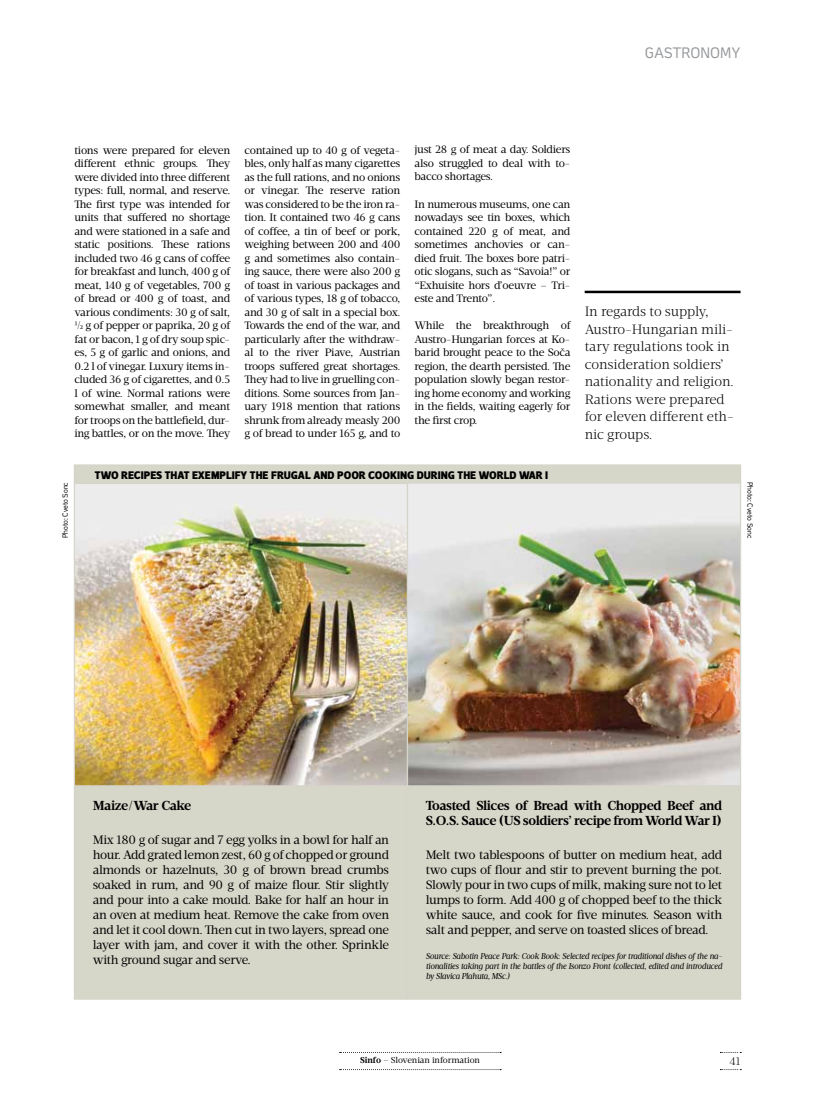
<style>
.page{position:relative;width:815px;height:1099px;background:#fff}
.page>*{position:absolute;margin:0;border:0;box-sizing:border-box;transform-origin:0 0}
.t1{font:15px "Copy";color:#939598}
.t2{font:300 13.75px/17.5px "Velino Text";letter-spacing:-.005em;color:#000}
.t3{font:700 13.38px/15px "Velino Text";letter-spacing:-.03em;color:#000}
.t4{font:12.5px/15px "Velino Text";letter-spacing:-.025em;color:#000;text-align:justify}
.t5{font:900 11.25px "Velino Sans";letter-spacing:-.005em;color:#000}
.t6{font:300 11.25px "Velino Text";color:#000}
.t7{font:11px/13.5px "Velino Text";letter-spacing:-.03em;color:#000;text-align:justify}
.t8{font:italic 8.75px/10px "Velino Text";letter-spacing:-.025em;color:#000;text-align:justify}
.t9{font:8.75px "Velino Text";letter-spacing:-.005em;color:#000}
.t10{font:7.5px "Copy";color:#000}
.s1{font-weight:700}
</style>
<div class="page">
<svg style="left:340px;top:1052px;width:161px;height:1px"></svg>
<svg style="left:720px;top:1052px;width:21px;height:1px"></svg>
<svg style="left:720px;top:1069px;width:21px;height:1px"></svg>
<svg style="left:340px;top:1069px;width:161px;height:1px"></svg>
<hr style="left:585px;top:291px;width:156px;height:2px;background:#000">
<div style="left:74px;top:785px;width:333px;height:214px;background:#d6d6c9"></div>
<img style="left:76px;top:484px;width:663px;height:300px">
<div style="left:74px;top:483px;width:334px;height:303px;border:1px solid #d6d5ca"></div>
<div style="left:407px;top:785px;width:334px;height:214px;background:#d6d6c9"></div>
<div style="left:407px;top:482px;width:334px;height:304px;border:1px solid #d6d5ca"></div>
<div style="left:74px;top:465px;width:667px;height:18px;background:#d6d6c9"></div>
<div style="left:74px;top:464px;width:667px;height:19px;border:1px solid #d6d5ca"></div>
<h1 class="t1" style="left:645px;top:44px;width:97px">GASTRONOMY</h1>
<p class="t7" style="left:74px;top:143px;width:157px">tions were prepared for eleven different ethnic groups. They were divided into three different types: full, normal, and reserve.<br>The first type was intended for units that suffered no shortage and were stationed in a safe and static positions. These rations included two 46 g cans of coffee for breakfast and lunch, 400 g of meat, 140 g of vegetables, 700 g of bread or 400 g of toast, and various condiments: 30 g of salt, ½ g of pepper or paprika, 20 g of fat or bacon, 1 g of dry soup spic&shy;es, 5 g of garlic and onions, and 0.2 l of vinegar. Luxury items in&shy;cluded 36 g of cigarettes, and 0.5 l of wine. Normal rations were somewhat smaller, and meant for troops on the battlefield, dur&shy;ing battles, or on the move. They</p>
<p class="t7" style="left:244px;top:143px;width:157px">contained up to 40 g of vegeta&shy;bles, only half as many cigarettes as the full rations, and no onions or vinegar. The reserve ration was considered to be the iron ra&shy;tion. It contained two 46 g cans of coffee, a tin of beef or pork, weighing between 200 and 400 g and sometimes also contain&shy;ing sauce, there were also 200 g of toast in various packages and of various types, 18 g of tobacco, and 30 g of salt in a special box.<br>Towards the end of the war, and particularly after the withdraw&shy;al to the river Piave, Austrian troops suffered great shortages.<br>They had to live in gruelling con&shy;ditions. Some sources from Jan&shy;uary 1918 mention that rations shrunk from already measly 200 g of bread to under 165 g, and to</p>
<p class="t7" style="left:415px;top:143px;width:157px">just 28 g of meat a day. Soldiers also struggled to deal with to&shy;bacco shortages.</p>
<p class="t7" style="left:415px;top:197px;width:157px">In numerous museums, one can nowadays see tin boxes, which contained 220 g of meat, and sometimes anchovies or can&shy;died fruit. The boxes bore patri&shy;otic slogans, such as “Savoia!” or “Exhuisite hors d’oeuvre – Tri&shy;este and Trento”.</p>
<p class="t7" style="left:415px;top:319px;width:157px">While the breakthrough of Austro-Hungarian forces at Ko&shy;barid brought peace to the Soča region, the dearth persisted. The population slowly began restor&shy;ing home economy and working in the fields, waiting eagerly for the first crop.</p>
<p class="t5" style="left:95px;top:468px;width:454px">TWO RECIPES THAT EXEMPLIFY THE FRUGAL AND POOR COOKING DURING THE WORLD WAR I</p>
<p class="t2" style="left:585px;top:303px;width:151px">In regards to supply,<br>Austro-Hungarian mili&shy;tary regulations took in consideration soldiers’ nationality and religion.<br>Rations were prepared for eleven different eth&shy;nic groups.</p>
<p class="t10" style="left:61px;top:538px;width:58px;rotate:-90deg">PHOTO: CVETO SONC</p>
<p class="t10" style="left:754px;top:482px;width:58px;rotate:90deg">PHOTO: CVETO SONC</p>
<p class="t3" style="left:93px;top:798px;width:100px">Maize/War Cake</p>
<p class="t4" style="left:93px;top:832px;width:298px">Mix 180 g of sugar and 7 egg yolks in a bowl for half an hour. Add grated lemon zest, 60 g of chopped or ground almonds or hazelnuts, 30 g of brown bread crumbs soaked in rum, and 90 g of maize flour. Stir slightly and pour into a cake mould. Bake for half an hour in an oven at medium heat. Remove the cake from oven and let it cool down. Then cut in two layers, spread one layer with jam, and cover it with the other. Sprinkle with ground sugar and serve.</p>
<p class="t3" style="left:426px;top:798px;width:298px">Toasted Slices of Bread with Chopped Beef and<br>S.O.S. Sauce (US soldiers’ recipe from World War I)</p>
<p class="t4" style="left:426px;top:847px;width:298px">Melt two tablespoons of butter on medium heat, add two cups of flour and stir to prevent burning the pot.<br>Slowly pour in two cups of milk, making sure not to let lumps to form. Add 400 g of chopped beef to the thick white sauce, and cook for five minutes. Season with salt and pepper, and serve on toasted slices of bread.</p>
<p class="t8" style="left:426px;top:951px;width:298px">Source: Sabotin Peace Park: Cook Book: Selected recipes for traditional dishes of the na&shy;tionalities taking part in the battles of the Isonzo Front (collected, edited and introduced by Slavica Plahuta, MSc.)</p>
<p class="t9" style="left:360px;top:1055px;width:121px"><span class="s1">Sinfo</span> – Slovenian information</p>
<p class="t6" style="left:730px;top:1054px;width:12px">41</p>
</div>
